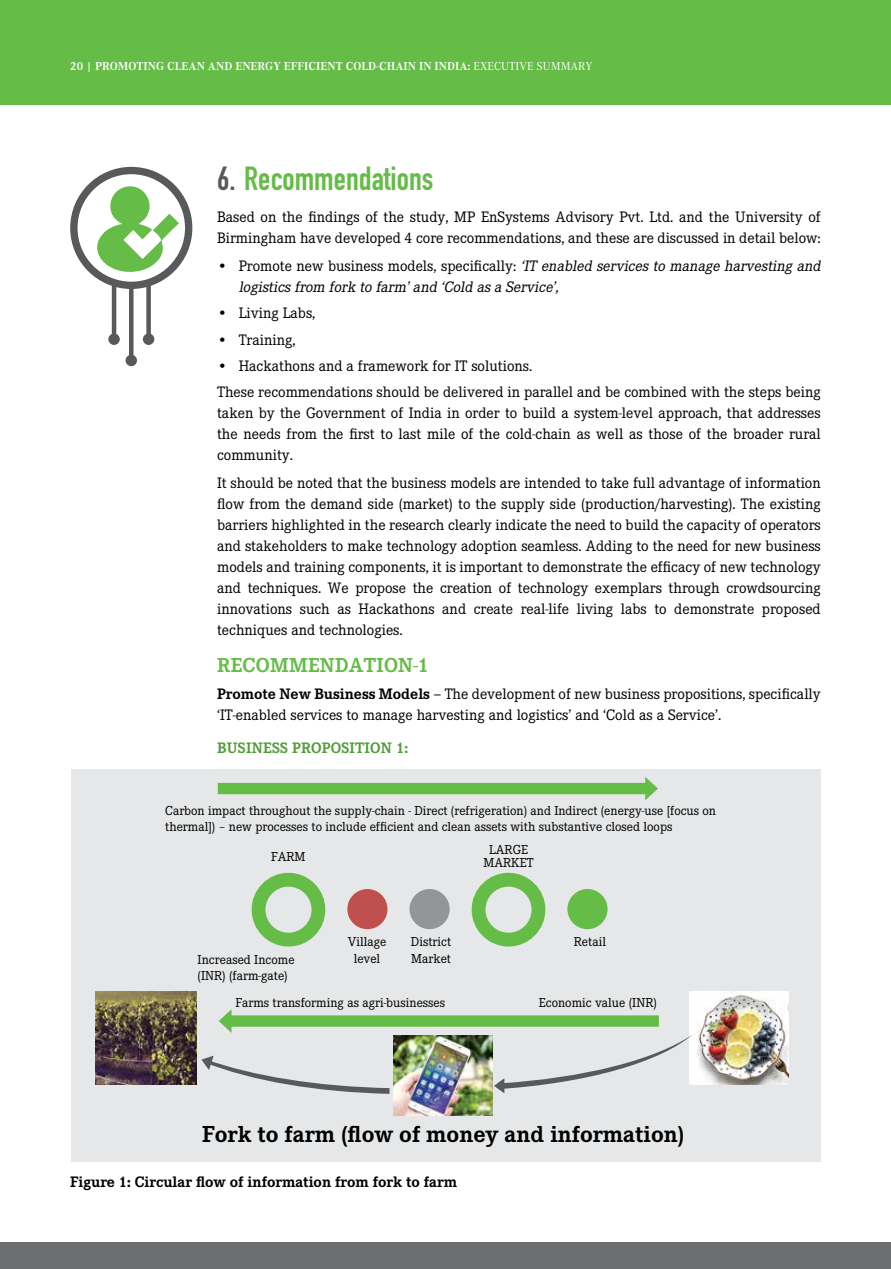
<style>
.page{position:relative;width:891px;height:1269px;background:#fff}
.page>*{position:absolute;margin:0;border:0;box-sizing:border-box;transform-origin:0 0}
.t1{font:33px "DIN Engschrift Std";color:#65bc46}
.t2{font:700 24px "Corporate E";color:#000}
.t3{font:700 21px "Corporate E";letter-spacing:.015em;color:#65bc46}
.t4{font:15.75px/21px "Corporate E";color:#000}
.t5{font:italic 15.75px/21px "Corporate E";color:#000}
.t6{font:700 15.75px "Corporate E";color:#000}
.t7{font:700 15.75px "Corporate E";letter-spacing:.015em;color:#529d3a}
.t8{font:13.5px/16.2px "Corporate E";color:#000}
.t9{font:700 12px "Corporate A";color:#fff}
.s1{font-weight:400}
.s2{color:#58595b}
.s3{font-style:normal}
.s4{font-weight:700}
</style>
<div class="page">
<div style="left:0;top:1242px;width:891px;height:27px;background:#6d6e71"></div>
<div style="left:0;top:0;width:891px;height:105px;background:#65bc46"></div>
<div style="left:71px;top:770px;width:750px;height:392px;background:#e6e7e8"></div>
<div style="left:129px;top:264px;width:5px;height:99px;background:#58595b"></div>
<div style="left:126px;top:355px;width:11px;height:11px;background:#58595b;border-radius:50%"></div>
<hr style="left:112px;top:263px;width:4px;height:78px;background:#58595b">
<div style="left:108px;top:333px;width:12px;height:12px;background:#58595b;border-radius:50%"></div>
<div style="left:146px;top:263px;width:5px;height:78px;background:#58595b"></div>
<div style="left:143px;top:333px;width:11px;height:12px;background:#58595b;border-radius:50%"></div>
<svg style="left:70px;top:167px;width:122px;height:122px"></svg>
<svg style="left:252px;top:873px;width:73px;height:74px"></svg>
<svg style="left:472px;top:873px;width:73px;height:74px"></svg>
<div style="left:347px;top:889px;width:40px;height:40px;background:#c0504d;border-radius:50%"></div>
<div style="left:410px;top:889px;width:40px;height:40px;background:#939598;border-radius:50%"></div>
<div style="left:567px;top:889px;width:41px;height:40px;background:#65bc46;border-radius:50%"></div>
<img style="left:95px;top:991px;width:102px;height:93px">
<img style="left:689px;top:992px;width:99px;height:92px">
<img style="left:394px;top:1094px;width:99px;height:22px">
<svg style="left:218px;top:777px;width:440px;height:23px"></svg>
<img style="left:201px;top:1009px;width:492px;height:85px">
<p class="t9" style="left:70px;top:59px;width:524px">20 | PROMOTING CLEAN AND ENERGY EFFICIENT COLD-CHAIN IN INDIA: <span class="s1">EXECUTIVE SUMMARY</span></p>
<h1 class="t1" style="left:217px;top:159px;width:218px"><span class="s2">6.</span> Recommendations</h1>
<p class="t4" style="left:217px;top:207px;width:605px">Based on the findings of the study, MP EnSystems Advisory Pvt. Ltd. and the University of<br>Birmingham have developed 4 core recommendations, and these are discussed in detail below:</p>
<p class="t5" style="left:239px;top:255px;width:587px;text-indent:-22px"><span class="s3">• Promote new business models, specifically:</span> ‘IT enabled services to manage harvesting and logistics from fork to farm’and ‘Cold as a Service’,</p>
<p class="t4" style="left:217px;top:303px;width:100px">• Living Labs,</p>
<p class="t4" style="left:217px;top:329px;width:80px">• Training,</p>
<p class="t4" style="left:217px;top:353px;width:605px;line-height:26.4px">• Hackathons and a framework for IT solutions.<br>These recommendations should be delivered in parallel and be combined with the steps being</p>
<p class="t4" style="left:217px;top:403px;width:605px;text-align:justify">taken by the Government of India in order to build a system-level approach, that addresses the needs from the first to last mile of the cold-chain as well as those of the broader rural community.</p>
<p class="t4" style="left:217px;top:473px;width:605px;text-align:justify">It should be noted that the business models are intended to take full advantage of information flow from the demand side (market) to the supply side (production/harvesting). The existing barriers highlighted in the research clearly indicate the need to build the capacity of operators and stakeholders to make technology adoption seamless. Adding to the need for new business models and training components, it is important to demonstrate the efficacy of new technology and techniques. We propose the creation of technology exemplars through crowdsourcing innovations such as Hackathons and create real-life living labs to demonstrate proposed techniques and technologies.</p>
<h3 class="t3" style="left:217px;top:654px;width:213px">RECOMMENDATION-1</h3>
<p class="t4" style="left:217px;top:683px;width:605px"><span class="s4">Promote New Business Models –</span> The development of new business propositions, specifically ‘IT-enabled services to manage harvesting and logistics’ and ‘Cold as a Service’.</p>
<p class="t7" style="left:217px;top:739px;width:192px">BUSINESS PROPOSITION 1:</p>
<p class="t8" style="left:165px;top:802px;width:552px">Carbon impact throughout the supply-chain - Direct (refrigeration) and Indirect (energy-use [focus on thermal]) – new processes to include efficient and clean assets with substantive closed loops</p>
<p class="t8" style="left:271px;top:848px;width:36px">FARM</p>
<p class="t8" style="left:483px;top:843px;width:52px;line-height:13.2px;text-align:center">LARGE<br>MARKET</p>
<p class="t8" style="left:411px;top:934px;width:42px">District<br>Market</p>
<p class="t8" style="left:574px;top:934px;width:34px">Retail</p>
<p class="t8" style="left:348px;top:934px;width:40px;text-align:center">Village level</p>
<p class="t8" style="left:198px;top:951px;width:98px">Increased Income (INR) (farm-gate)</p>
<p class="t8" style="left:235px;top:995px;width:211px">Farms transforming as agri-businesses</p>
<p class="t8" style="left:539px;top:995px;width:119px">Economic value (INR)</p>
<h2 class="t2" style="left:202px;top:1121px;width:483px">Fork to farm (flow of money and information)</h2>
<p class="t6" style="left:70px;top:1173px;width:388px">Figure 1: Circular flow of information from fork to farm</p>
</div>
